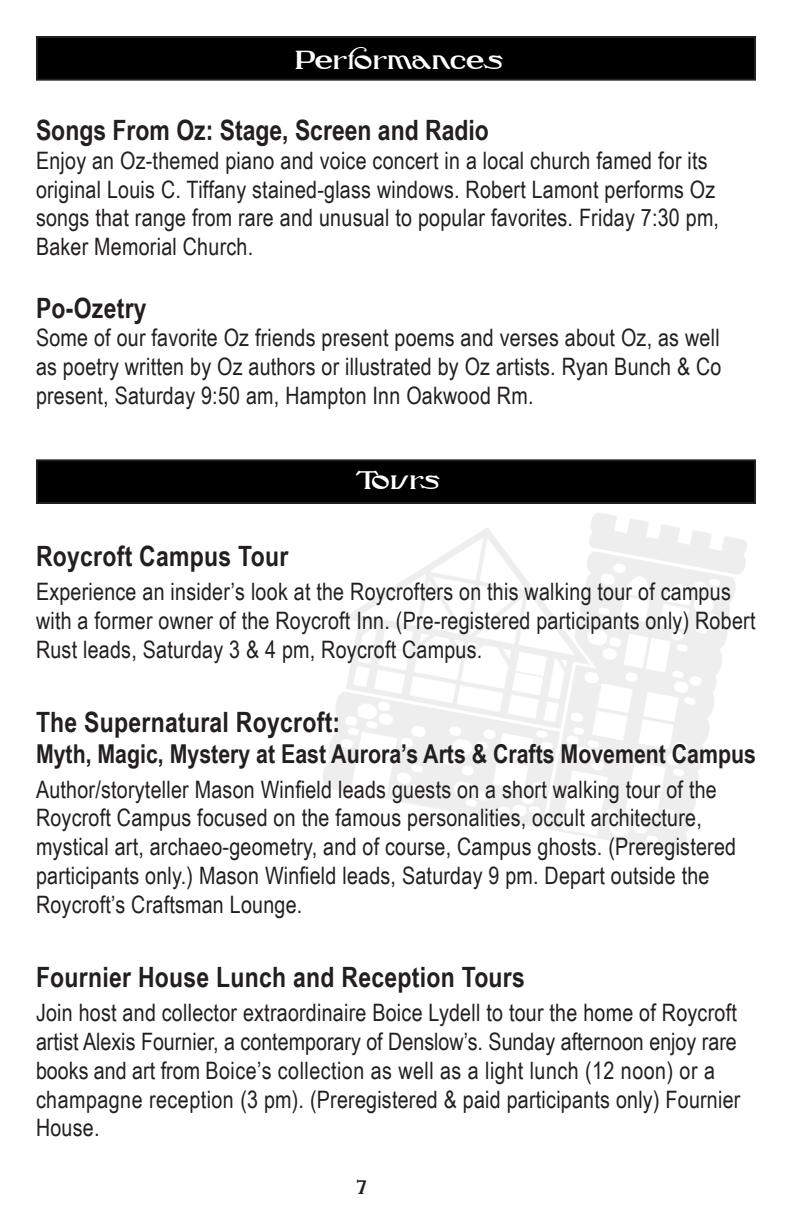
<style>
.page{position:relative;width:792px;height:1224px;background:#fff}
.page>*{position:absolute;margin:0;border:0;box-sizing:border-box;transform-origin:0 0}
.t1{font:30px "Denslow";color:#fff}
.Paragraph_Style_2{font:700 28px "Arial Narrow";letter-spacing:.01em;color:#231f20}
.Paragraph_Style_2-2{font:700 26px "Arial Narrow";color:#231f20}
.Paragraph_Style_2-3{font:24px/28.8px "Arial Narrow";letter-spacing:.01em;color:#231f20}
.t2{font:24px "Denslow";color:#231f20}
</style>
<div class="page">
<div style="left:37px;top:37px;width:718px;height:43px;background:#000"></div>
<div style="left:36px;top:36px;width:720px;height:45px;border:2px solid #231f20"></div>
<div style="left:37px;top:460px;width:718px;height:43px;background:#000"></div>
<div style="left:36px;top:459px;width:720px;height:45px;border:2px solid #231f20"></div>
<p class="t1" style="left:296px;top:45px;width:210px">Performances</p>
<p class="Paragraph_Style_2" style="left:36px;top:109px;width:454px">Songs From Oz: Stage, Screen and Radio</p>
<p class="Paragraph_Style_2-3" style="left:36px;top:145px;width:685px">Enjoy an Oz-themed piano and voice concert in a local church famed for its original Louis C. Tiffany stained-glass windows. Robert Lamont performs Oz songs that range from rare and unusual to popular favorites. Friday 7:30 pm, Baker Memorial Church.</p>
<p class="Paragraph_Style_2" style="left:36px;top:286px;width:112px">Po-Ozetry</p>
<p class="Paragraph_Style_2-3" style="left:36px;top:323px;width:687px;text-align:justify">Some of our favorite Oz friends present poems and verses about Oz, as well as poetry written by Oz authors or illustrated by Oz artists. Ryan Bunch &amp; Co present, Saturday 9:50 am, Hampton Inn Oakwood Rm.</p>
<p class="t1" style="left:356px;top:465px;width:86px">Tours</p>
<p class="Paragraph_Style_2" style="left:36px;top:535px;width:254px">Roycroft Campus Tour</p>
<p class="Paragraph_Style_2-3" style="left:36px;top:576px;width:721px">Experience an insider’s look at the Roycrofters on this walking tour of campus with a former owner of the Roycroft Inn. (Pre-registered participants only) Robert<br>Rust leads, Saturday 3 &amp; 4 pm, Roycroft Campus.</p>
<p class="Paragraph_Style_2" style="left:36px;top:701px;width:306px">The Supernatural Roycroft:</p>
<p class="Paragraph_Style_2-2" style="left:36px;top:734px;width:722px">Myth, Magic, Mystery at East Aurora’s Arts &amp; Crafts Movement Campus</p>
<p class="Paragraph_Style_2-3" style="left:36px;top:774px;width:702px">Author/storyteller Mason Winfield leads guests on a short walking tour of the Roycroft Campus focused on the famous personalities, occult architecture, mystical art, archaeo-geometry, and of course, Campus ghosts. (Preregistered participants only.) Mason Winfield leads, Saturday 9 pm. Depart outside the Roycroft’s Craftsman Lounge.</p>
<p class="Paragraph_Style_2" style="left:36px;top:956px;width:490px">Fournier House Lunch and Reception Tours</p>
<p class="Paragraph_Style_2-3" style="left:36px;top:997px;width:706px">Join host and collector extraordinaire Boice Lydell to tour the home of Roycroft artist Alexis Fournier, a contemporary of Denslow’s. Sunday afternoon enjoy rare books and art from Boice’s collection as well as a light lunch (12 noon) or a champagne reception (3 pm). (Preregistered &amp; paid participants only) Fournier House.</p>
<p class="t2" style="left:357px;top:1174px;width:11px">7</p>
</div>
